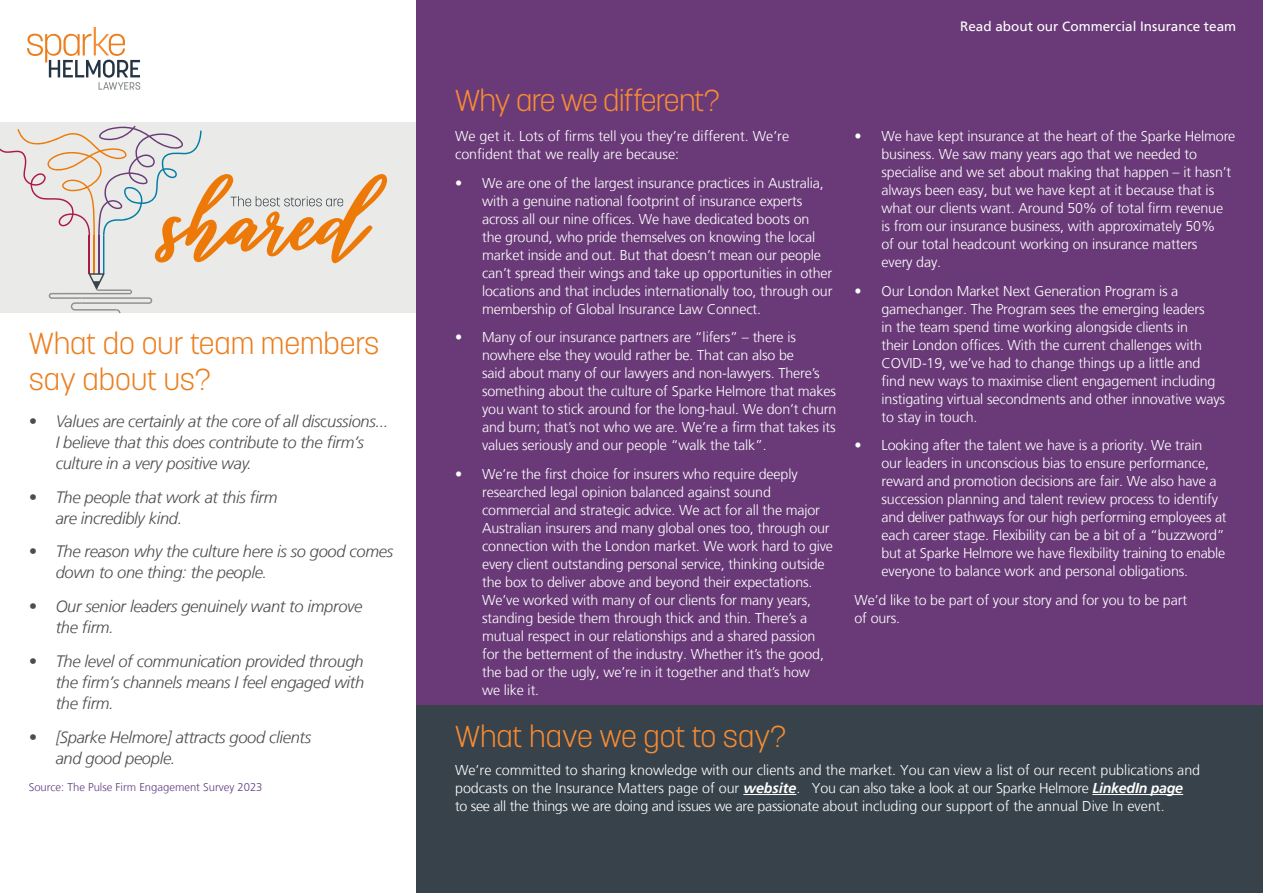
<style>
.page{position:relative;width:1263px;height:893px;background:#fff}
.page>*{position:absolute;margin:0;border:0;box-sizing:border-box;transform-origin:0 0}
.t1{font:300 30px/36px "Korolev";color:#ec7e1e}
.t2{font:300 30px "Korolev";color:#f68b33}
.t3{font:300 30px "Korolev";letter-spacing:-.02em;color:#f68b33}
.t4{font:italic 300 16.5px/21px "Frutiger LT";letter-spacing:-.02em;color:#4d4d4f}
.t5{font:300 14.25px/18px "Frutiger LT";letter-spacing:-.01em;color:#fff}
.t6{font:13.5px "Frutiger LT";color:#fff}
.t7{font:300 11.25px "Frutiger LT";color:#633b81}
.s1{font-weight:700;font-style:italic}
</style>
<div class="page">
<div style="left:0;top:123px;width:418px;height:190px;background:#eaeae8"></div>
<div style="left:417px;top:703px;width:846px;height:190px;background:#37424a"></div>
<div style="left:417px;top:0;width:846px;height:705px;background:#693a77"></div>
<svg style="left:27px;top:27px;width:113px;height:63px"></svg>
<hr style="left:743px;top:794px;width:53px;height:1px;background:#fff">
<hr style="left:1092px;top:794px;width:91px;height:1px;background:#fff">
<hr style="left:103px;top:236px;width:1px;height:38px;background:#007da3">
<hr style="left:89px;top:236px;width:1px;height:38px;background:#ab1a47">
<hr style="left:93px;top:236px;width:2px;height:38px;background:#ed7a08">
<hr style="left:98px;top:236px;width:2px;height:38px;background:#693b78">
<svg style="left:0;top:126px;width:387px;height:137px"></svg>
<svg style="left:49px;top:273px;width:103px;height:40px"></svg>
<h1 class="t1" style="left:29px;top:326px;width:352px">What do our team members say about us?</h1>
<p class="t4" style="left:56px;top:411px;width:334px;text-indent:-27px">• Values are certainly at the core of all discussions...<br>I believe that this does contribute to the firm’s culture in a very positive way.</p>
<p class="t4" style="left:56px;top:486px;width:223px;text-indent:-27px">• The people that work at this firm are incredibly kind.</p>
<p class="t4" style="left:56px;top:541px;width:339px;text-indent:-27px">• The reason why the culture here is so good comes down to one thing: the people.</p>
<p class="t4" style="left:56px;top:596px;width:308px;text-indent:-27px">• Our senior leaders genuinely want to improve the firm.</p>
<p class="t4" style="left:56px;top:651px;width:310px;text-align:justify;text-indent:-27px">• The level of communication provided through the firm’s channels means I feel engaged with the firm.</p>
<p class="t4" style="left:56px;top:727px;width:257px;text-indent:-27px">• [Sparke Helmore] attracts good clients and good people.</p>
<p class="t7" style="left:29px;top:781px;width:235px">Source: The Pulse Firm Engagement Survey 2023</p>
<p class="t6" style="left:960px;top:18px;width:278px">Read about our Commercial Insurance team</p>
<h1 class="t3" style="left:455px;top:81px;width:266px">Why are we different?</h1>
<p class="t5" style="left:455px;top:127px;width:336px">We get it. Lots of firms tell you they’re different. We’re confident that we really are because:</p>
<p class="t5" style="left:482px;top:174px;width:352px;text-indent:-27px">• We are one of the largest insurance practices in Australia, with a genuine national footprint of insurance experts across all our nine offices. We have dedicated boots on the ground, who pride themselves on knowing the local market inside and out. But that doesn’t mean our people can’t spread their wings and take up opportunities in other locations and that includes internationally too, through our membership of Global Insurance Law Connect.</p>
<p class="t5" style="left:482px;top:328px;width:356px;text-indent:-27px">• Many of our insurance partners are “lifers” – there is nowhere else they would rather be. That can also be<br>said about many of our lawyers and non-lawyers. There’s something about the culture of Sparke Helmore that makes you want to stick around for the long-haul. We don’t churn and burn; that’s not who we are. We’re a firm that takes its values seriously and our people “walk the talk”.</p>
<p class="t5" style="left:482px;top:465px;width:352px;text-indent:-27px">• We’re the first choice for insurers who require deeply researched legal opinion balanced against sound commercial and strategic advice. We act for all the major Australian insurers and many global ones too, through our connection with the London market. We work hard to give every client outstanding personal service, thinking outside the box to deliver above and beyond their expectations.<br>We’ve worked with many of our clients for many years, standing beside them through thick and thin. There’s a mutual respect in our relationships and a shared passion for the betterment of the industry. Whether it’s the good, the bad or the ugly, we’re in it together and that’s how<br>we like it.</p>
<h1 class="t2" style="left:455px;top:718px;width:333px">What have we got to say?</h1>
<p class="t5" style="left:881px;top:127px;width:355px;text-indent:-27px">• We have kept insurance at the heart of the Sparke Helmore business. We saw many years ago that we needed to specialise and we set about making that happen – it hasn’t always been easy, but we have kept at it because that is what our clients want. Around 50% of total firm revenue<br>is from our insurance business, with approximately 50%<br>of our total headcount working on insurance matters<br>every day.</p>
<p class="t5" style="left:881px;top:282px;width:345px;text-indent:-27px">• Our London Market Next Generation Program is a gamechanger. The Program sees the emerging leaders<br>in the team spend time working alongside clients in<br>their London offices. With the current challenges with COVID-19, we’ve had to change things up a little and find new ways to maximise client engagement including instigating virtual secondments and other innovative ways to stay in touch.</p>
<p class="t5" style="left:881px;top:436px;width:347px;text-indent:-27px">• Looking after the talent we have is a priority. We train<br>our leaders in unconscious bias to ensure performance, reward and promotion decisions are fair. We also have a succession planning and talent review process to identify and deliver pathways for our high performing employees at each career stage. Flexibility can be a bit of a “buzzword” but at Sparke Helmore we have flexibility training to enable everyone to balance work and personal obligations.</p>
<p class="t5" style="left:854px;top:591px;width:334px">We’d like to be part of your story and for you to be part of ours.</p>
<p class="t5" style="left:455px;top:761px;width:747px">We’re committed to sharing knowledge with our clients and the market. You can view a list of our recent publications and podcasts on the Insurance Matters page of our <span class="s1">website</span>. You can also take a look at our Sparke Helmore <span class="s1">LinkedIn page<br></span>to see all the things we are doing and issues we are passionate about including our support of the annual Dive In event.</p>
</div>
